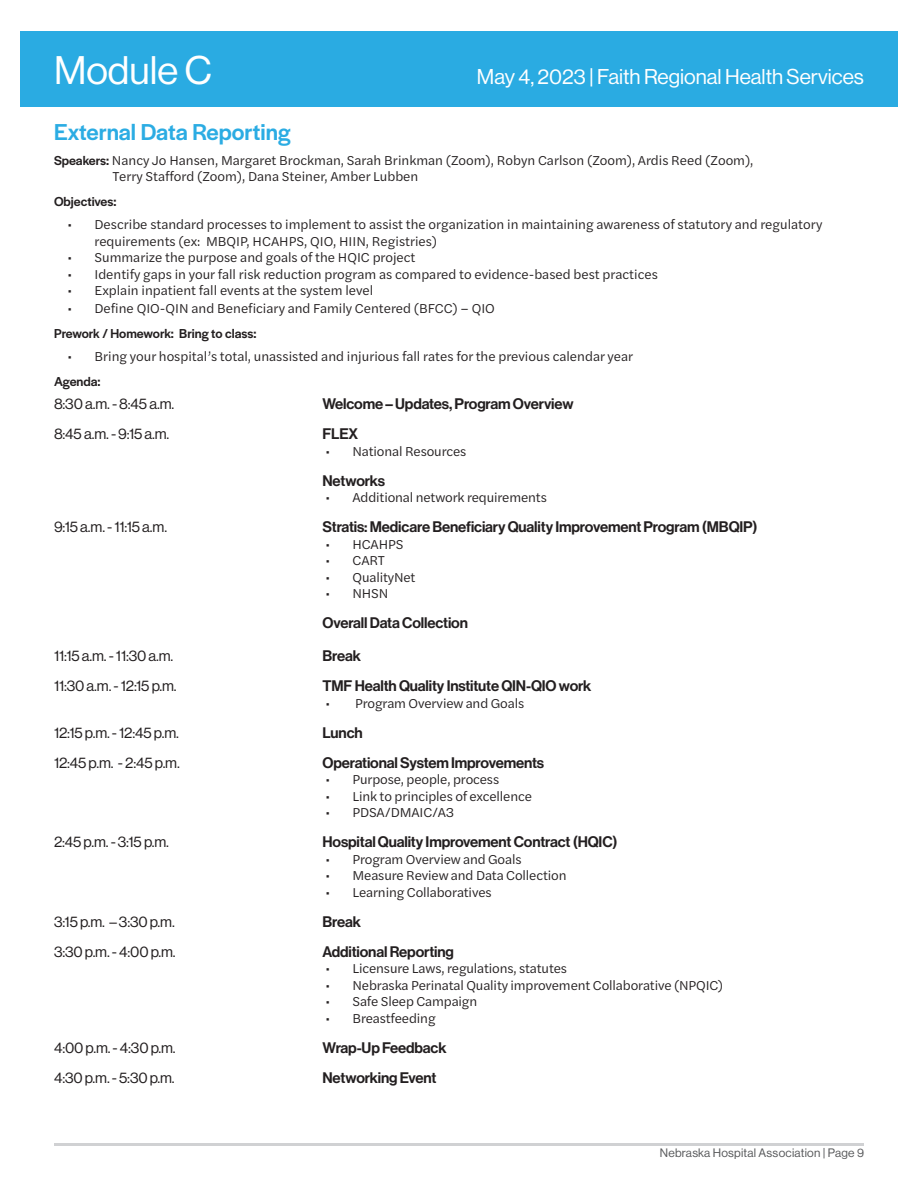
<style>
.page{position:relative;width:918px;height:1188px;background:#fff}
.page>*{position:absolute;margin:0;border:0;box-sizing:border-box;transform-origin:0 0}
.Page_Title{font:39px "N Haas Grotesk DS Pro 55 Rg";color:#fff}
.Page_Title-2{font:500 24px "Halyard Display";color:#2bace3}
.Page_Title-3{font:21px "N Haas Grotesk DS Pro 55 Rg";color:#fff}
.Time{font:15px "N Haas Grotesk DS Pro 65 Md";letter-spacing:-.01em;color:#231f20}
.Time-2{font:15px "N Haas Grotesk DS Pro 55 Rg";letter-spacing:-.01em;color:#231f20}
.Objectives{font:13.5px/16.5px "Halyard Text";letter-spacing:-.005em;color:#231f20}
.Text{font:500 13.5px "Halyard Display";letter-spacing:-.005em;color:#231f20}
.Objectives-2{font:500 13.5px "Halyard Display";color:#231f20}
.t1{font:12px "N Haas Grotesk DS Pro 55 Rg";letter-spacing:.02em;color:#58595b}
.s1{font-family:"Halyard Display";font-weight:500}
</style>
<div class="page">
<hr style="left:54px;top:1143px;width:810px;height:3px;background:#d0d1d3">
<div style="left:20px;top:31px;width:878px;height:76px;background:#2aabe2"></div>
<p class="Page_Title" style="left:54px;top:49px;width:160px">Module C</p>
<p class="Page_Title-3" style="left:477px;top:65px;width:389px">May 4, 2023 | Faith Regional Health Services</p>
<p class="Page_Title-2" style="left:54px;top:115px;width:238px">External Data Reporting</p>
<p class="Objectives" style="left:112px;top:151px;width:642px;text-indent:-58px"><span class="s1">Speakers:</span> Nancy Jo Hansen, Margaret Brockman, Sarah Brinkman (Zoom), Robyn Carlson (Zoom), Ardis Reed (Zoom),<br>Terry Stafford (Zoom), Dana Steiner, Amber Lubben</p>
<p class="Objectives-2" style="left:54px;top:192px;width:64px">Objectives:</p>
<p class="Objectives" style="left:94px;top:216px;width:729px;text-indent:-27px">• Describe standard processes to implement to assist the organization in maintaining awareness of statutory and regulatory requirements (ex: MBQIP, HCAHPS, QIO, HIIN, Registries)</p>
<p class="Objectives" style="left:68px;top:249px;width:350px">• Summarize the purpose and goals of the HQIC project</p>
<p class="Objectives" style="left:68px;top:265px;width:592px">• Identify gaps in your fall risk reduction program as compared to evidence-based best practices</p>
<p class="Objectives" style="left:68px;top:282px;width:307px">• Explain inpatient fall events at the system level</p>
<p class="Objectives" style="left:68px;top:300px;width:429px">• Define QIO-QIN and Beneficiary and Family Centered (BFCC) – QIO</p>
<p class="Text" style="left:54px;top:324px;width:204px">Prework / Homework: Bring to class:</p>
<p class="Objectives" style="left:68px;top:348px;width:567px">• Bring your hospital’s total, unassisted and injurious fall rates for the previous calendar year</p>
<p class="Objectives-2" style="left:54px;top:372px;width:48px">Agenda:</p>
<p class="Time-2" style="left:54px;top:396px;width:122px">8:30 a.m. - 8:45 a.m.</p>
<p class="Time" style="left:322px;top:395px;width:253px">Welcome – Updates, Program Overview</p>
<p class="Time-2" style="left:54px;top:426px;width:117px">8:45 a.m. - 9:15 a.m.</p>
<p class="Time" style="left:322px;top:425px;width:37px">FLEX</p>
<p class="Objectives" style="left:326px;top:442px;width:142px">• National Resources</p>
<p class="Time" style="left:322px;top:472px;width:64px">Networks</p>
<p class="Objectives" style="left:326px;top:489px;width:223px">• Additional network requirements</p>
<p class="Time-2" style="left:54px;top:519px;width:115px">9:15 a.m. - 11:15 a.m.</p>
<p class="Time" style="left:322px;top:518px;width:437px">Stratis: Medicare Beneficiary Quality Improvement Program (MBQIP)</p>
<p class="Objectives" style="left:326px;top:535px;width:79px">• HCAHPS</p>
<p class="Objectives" style="left:326px;top:552px;width:61px">• CART</p>
<p class="Objectives" style="left:326px;top:568px;width:92px">• QualityNet</p>
<p class="Objectives" style="left:326px;top:585px;width:64px">• NHSN</p>
<p class="Time" style="left:322px;top:614px;width:147px">Overall Data Collection</p>
<p class="Time-2" style="left:54px;top:648px;width:121px">11:15 a.m. - 11:30 a.m.</p>
<p class="Time" style="left:322px;top:647px;width:40px">Break</p>
<p class="Time-2" style="left:54px;top:678px;width:124px">11:30 a.m. - 12:15 p.m.</p>
<p class="Time" style="left:322px;top:677px;width:270px">TMF Health Quality Institute QIN-QIO work</p>
<p class="Objectives" style="left:326px;top:694px;width:200px">• Program Overview and Goals</p>
<p class="Time-2" style="left:54px;top:724px;width:126px">12:15 p.m. - 12:45 p.m.</p>
<p class="Time" style="left:322px;top:724px;width:42px">Lunch</p>
<p class="Time-2" style="left:54px;top:754px;width:127px">12:45 p.m. - 2:45 p.m.</p>
<p class="Time" style="left:322px;top:754px;width:223px">Operational System Improvements</p>
<p class="Objectives" style="left:326px;top:771px;width:175px">• Purpose, people, process</p>
<p class="Objectives" style="left:326px;top:787px;width:208px">• Link to principles of excellence</p>
<p class="Objectives" style="left:326px;top:804px;width:130px">• PDSA/DMAIC/A3</p>
<p class="Time-2" style="left:54px;top:834px;width:117px">2:45 p.m. - 3:15 p.m.</p>
<p class="Time" style="left:322px;top:833px;width:297px">Hospital Quality Improvement Contract (HQIC)</p>
<p class="Objectives" style="left:326px;top:850px;width:198px">• Program Overview and Goals</p>
<p class="Objectives" style="left:326px;top:867px;width:243px">• Measure Review and Data Collection</p>
<p class="Objectives" style="left:326px;top:883px;width:168px">• Learning Collaboratives</p>
<p class="Time-2" style="left:54px;top:913px;width:122px">3:15 p.m. – 3:30 p.m.</p>
<p class="Time" style="left:322px;top:913px;width:40px">Break</p>
<p class="Time-2" style="left:54px;top:943px;width:123px">3:30 p.m. - 4:00 p.m.</p>
<p class="Time" style="left:322px;top:943px;width:133px">Additional Reporting</p>
<p class="Objectives" style="left:326px;top:960px;width:243px">• Licensure Laws, regulations, statutes</p>
<p class="Objectives" style="left:326px;top:976px;width:399px">• Nebraska Perinatal Quality improvement Collaborative (NPQIC)</p>
<p class="Objectives" style="left:326px;top:993px;width:153px">• Safe Sleep Campaign</p>
<p class="Objectives" style="left:326px;top:1009px;width:112px">• Breastfeeding</p>
<p class="Time-2" style="left:54px;top:1039px;width:123px">4:00 p.m. - 4:30 p.m.</p>
<p class="Time" style="left:322px;top:1039px;width:126px">Wrap-Up Feedback</p>
<p class="Time-2" style="left:54px;top:1069px;width:122px">4:30 p.m. - 5:30 p.m.</p>
<p class="Time" style="left:322px;top:1069px;width:116px">Networking Event</p>
<p class="t1" style="left:660px;top:1146px;width:206px">Nebraska Hospital Association | Page 9</p>
</div>
